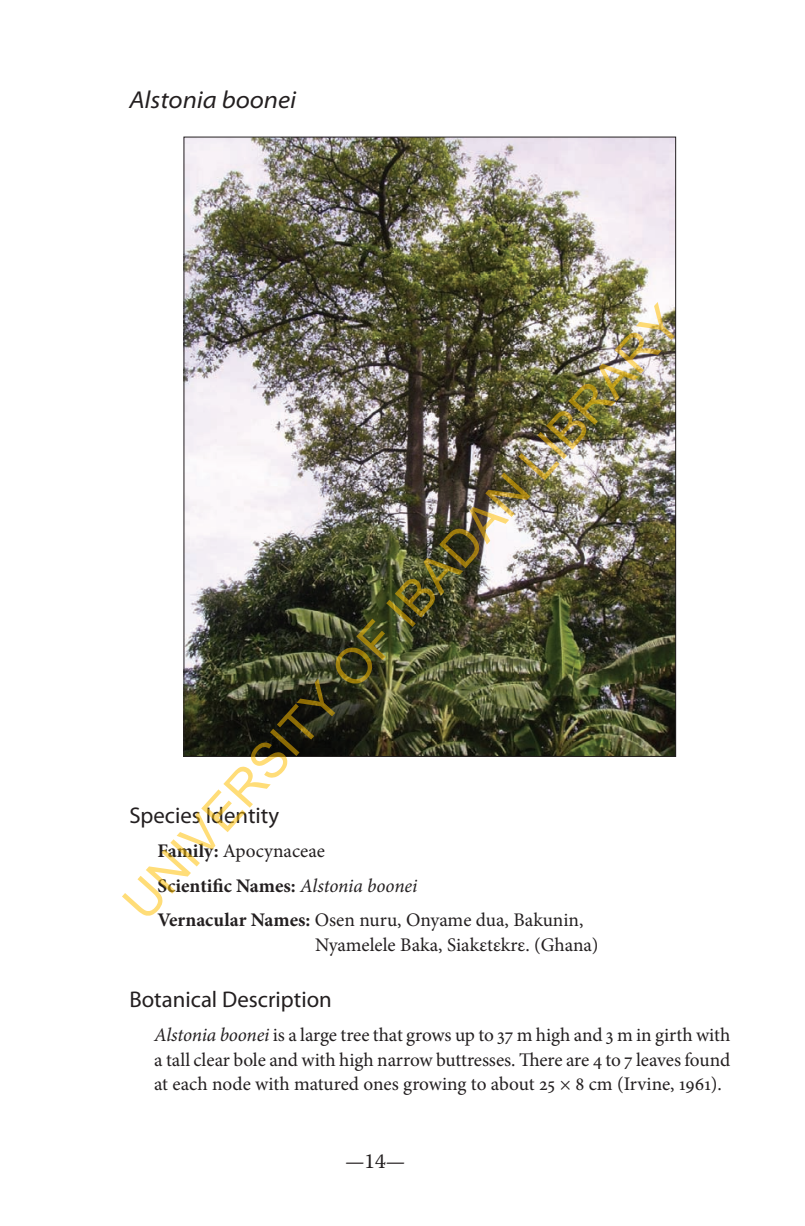
<style>
.page{position:relative;width:805px;height:1226px;background:#fff}
.page>*{position:absolute;margin:0;border:0;box-sizing:border-box;transform-origin:0 0}
.t1{font:49.52px "Arial";color:rgb(255 191 0/.53)}
.t2{font:italic semi-expanded 24.5px "Myriad Pro";color:#231f20}
.t3{font:22.75px "Myriad Pro";color:#231f20}
.t4{font:21px "Warnock Pro";color:#231f20}
.t5{font:19.25px/24.5px "Minion Pro";color:#231f20;text-align:justify}
.t6{font:700 19.25px/34.5px "Minion Pro";color:#231f20}
.s1{font-weight:400}
.s2{font-weight:400;font-style:italic}
.s3{font-style:italic}
</style>
<div class="page">
<img style="left:185px;top:139px;width:488px;height:616px">
<p class="t2" style="left:129px;top:86px;width:168px">Alstonia boonei</p>
<h1 class="t1" style="left:109px;top:890px;width:806px;rotate:-48deg">UNIVERSITY OF IBADAN LIBRARY</h1>
<p class="t3" style="left:129px;top:801px;width:151px">Species Identity</p>
<p class="t6" style="left:157px;top:834px;width:427px">Family: <span class="s1">Apocynaceae<br></span>Scientific Names: <span class="s2">Alstonia boonei<br></span>Vernacular Names: <span class="s1">Osen nuru, Onyame dua, Bakunin,</span></p>
<p class="t5" style="left:315px;top:932px;width:285px">Nyamelele Baka, Siakεtεkrε. (Ghana)</p>
<p class="t3" style="left:129px;top:985px;width:204px">Botanical Description</p>
<p class="t5" style="left:154px;top:1023px;width:577px"><span class="s3">Alstonia boonei</span> is a large tree that grows up to 37 m high and 3 m in girth with a tall clear bole and with high narrow buttresses. There are 4 to 7 leaves found at each node with matured ones growing to about 25 × 8 cm (Irvine, 1961).</p>
<p class="t4" style="left:345px;top:1148px;width:62px">—14—</p>
</div>
